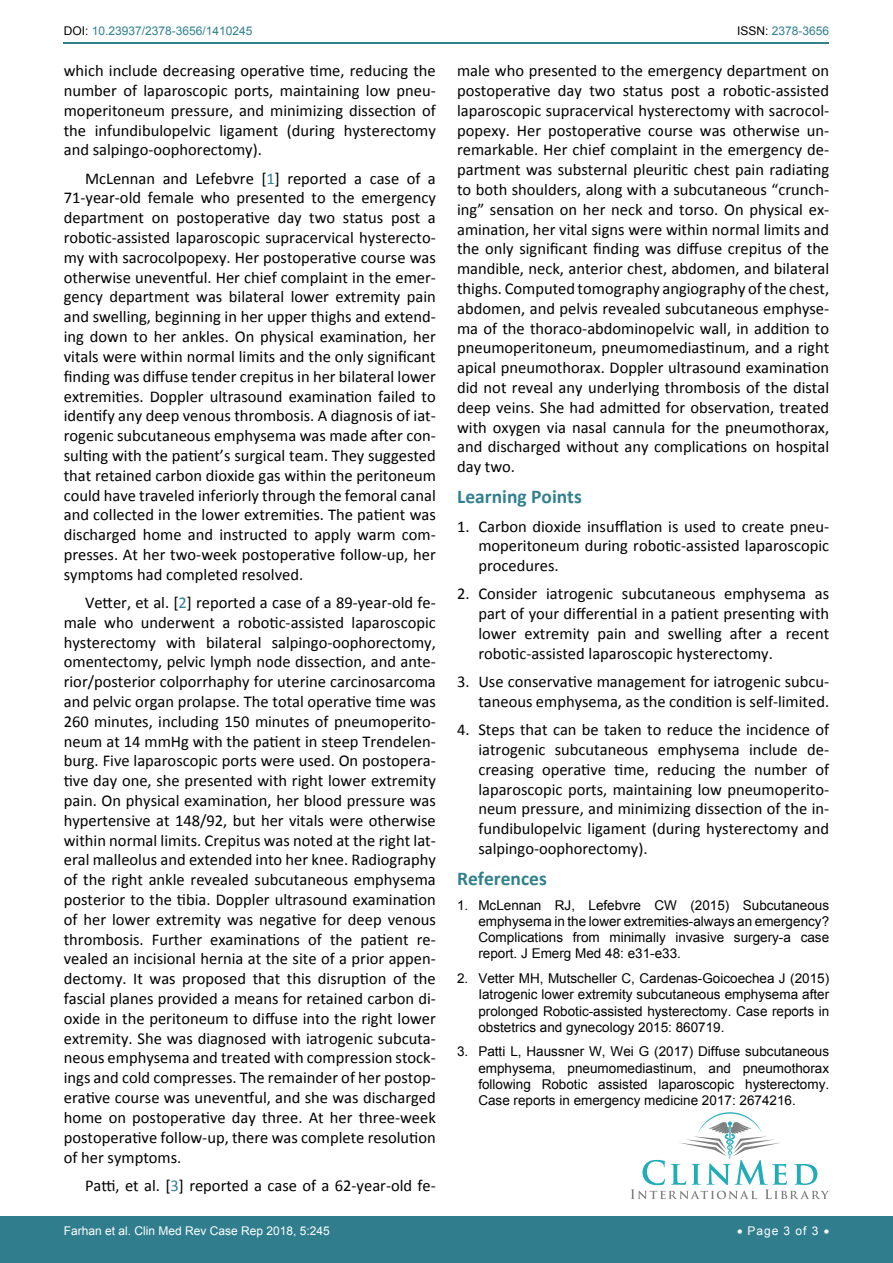
<style>
.page{position:relative;width:893px;height:1263px;background:#fff}
.page>*{position:absolute;margin:0;border:0;box-sizing:border-box;transform-origin:0 0}
.t1{font:700 19.5px "Calibri";color:#30808d}
.t2{font:16.5px/19.8px "Calibri";color:#000;text-align:justify}
.t3{font:13.5px/16.2px "Arial";color:#000;text-align:justify}
.t4{font:12px "Arial";color:#fff}
.t5{font:12px "Arial";color:#30808d}
.s1{color:#000}
.s2{color:#30808d}
</style>
<div class="page">
<hr style="left:64px;top:43px;width:765px;height:1px;background:#30808d">
<div style="left:0;top:1217px;width:893px;height:46px;background:#307d8d"></div>
<svg style="left:631px;top:1112px;width:198px;height:87px"></svg>
<p class="t5" style="left:64px;top:23px;width:190px"><span class="s1">DOI:</span> 10.23937/2378-3656/1410245</p>
<p class="t5" style="left:737px;top:23px;width:94px"><span class="s1">ISSN:</span> 2378-3656</p>
<p class="t2" style="left:64px;top:61px;width:374px">which include decreasing operative time, reducing the number of laparoscopic ports, maintaining low pneu&shy;moperitoneum pressure, and minimizing dissection of the infundibulopelvic ligament (during hysterectomy and salpingo-oophorectomy).</p>
<p class="t2" style="left:64px;top:168px;width:374px;text-indent:21px">McLennan and Lefebvre [<span class="s2">1</span>] reported a case of a 71-year-old female who presented to the emergency department on postoperative day two status post a robotic-assisted laparoscopic supracervical hysterecto&shy;my with sacrocolpopexy. Her postoperative course was otherwise uneventful. Her chief complaint in the emer&shy;gency department was bilateral lower extremity pain and swelling, beginning in her upper thighs and extend&shy;ing down to her ankles. On physical examination, her vitals were within normal limits and the only significant finding was diffuse tender crepitus in her bilateral lower extremities. Doppler ultrasound examination failed to identify any deep venous thrombosis. A diagnosis of iat&shy;rogenic subcutaneous emphysema was made after con&shy;sulting with the patient’s surgical team. They suggested that retained carbon dioxide gas within the peritoneum could have traveled inferiorly through the femoral canal and collected in the lower extremities. The patient was discharged home and instructed to apply warm com&shy;presses. At her two-week postoperative follow-up, her symptoms had completed resolved.</p>
<p class="t2" style="left:64px;top:593px;width:374px;text-indent:21px">Vetter, et al. [<span class="s2">2</span>] reported a case of a 89-year-old fe&shy;male who underwent a robotic-assisted laparoscopic hysterectomy with bilateral salpingo-oophorectomy, omentectomy, pelvic lymph node dissection, and ante&shy;rior/posterior colporrhaphy for uterine carcinosarcoma and pelvic organ prolapse. The total operative time was 260 minutes, including 150 minutes of pneumoperito&shy;neum at 14 mmHg with the patient in steep Trendelen&shy;burg. Five laparoscopic ports were used. On postopera&shy;tive day one, she presented with right lower extremity pain. On physical examination, her blood pressure was hypertensive at 148/92, but her vitals were otherwise within normal limits. Crepitus was noted at the right lat&shy;eral malleolus and extended into her knee. Radiography of the right ankle revealed subcutaneous emphysema posterior to the tibia. Doppler ultrasound examination of her lower extremity was negative for deep venous thrombosis. Further examinations of the patient re&shy;vealed an incisional hernia at the site of a prior appen&shy;dectomy. It was proposed that this disruption of the fascial planes provided a means for retained carbon di&shy;oxide in the peritoneum to diffuse into the right lower extremity. She was diagnosed with iatrogenic subcuta&shy;neous emphysema and treated with compression stock&shy;ings and cold compresses. The remainder of her postop&shy;erative course was uneventful, and she was discharged home on postoperative day three. At her three-week postoperative follow-up, there was complete resolution of her symptoms.</p>
<p class="t2" style="left:85px;top:1175px;width:352px">Patti, et al. [<span class="s2">3</span>] reported a case of a 62-year-old fe-</p>
<p class="t2" style="left:457px;top:61px;width:374px">male who presented to the emergency department on postoperative day two status post a robotic-assisted laparoscopic supracervical hysterectomy with sacrocol&shy;popexy. Her postoperative course was otherwise un&shy;remarkable. Her chief complaint in the emergency de&shy;partment was substernal pleuritic chest pain radiating to both shoulders, along with a subcutaneous “crunch&shy;ing” sensation on her neck and torso. On physical ex&shy;amination, her vital signs were within normal limits and the only significant finding was diffuse crepitus of the mandible, neck, anterior chest, abdomen, and bilateral thighs. Computed tomography angiography of the chest, abdomen, and pelvis revealed subcutaneous emphyse&shy;ma of the thoraco-abdominopelvic wall, in addition to pneumoperitoneum, pneumomediastinum, and a right apical pneumothorax. Doppler ultrasound examination did not reveal any underlying thrombosis of the distal deep veins. She had admitted for observation, treated with oxygen via nasal cannula for the pneumothorax, and discharged without any complications on hospital day two.</p>
<p class="t1" style="left:457px;top:484px;width:126px">Learning Points</p>
<p class="t2" style="left:478px;top:516px;width:352px;text-indent:-21px">1. Carbon dioxide insufflation is used to create pneu&shy;moperitoneum during robotic-assisted laparoscopic procedures.</p>
<p class="t2" style="left:478px;top:584px;width:352px;text-indent:-21px">2. Consider iatrogenic subcutaneous emphysema as part of your differential in a patient presenting with lower extremity pain and swelling after a recent robotic-assisted laparoscopic hysterectomy.</p>
<p class="t2" style="left:457px;top:672px;width:374px;text-align:right">3. Use conservative management for iatrogenic subcu&shy;taneous emphysema, as the condition is self-limited.</p>
<p class="t2" style="left:478px;top:720px;width:352px;text-indent:-21px">4. Steps that can be taken to reduce the incidence of iatrogenic subcutaneous emphysema include de&shy;creasing operative time, reducing the number of laparoscopic ports, maintaining low pneumoperito&shy;neum pressure, and minimizing dissection of the in&shy;fundibulopelvic ligament (during hysterectomy and salpingo-oophorectomy).</p>
<p class="t1" style="left:457px;top:866px;width:91px">References</p>
<p class="t3" style="left:478px;top:897px;width:352px;text-indent:-21px">1. McLennan RJ, Lefebvre CW (2015) Subcutaneous emphysema in the lower extremities-always an emergency?<br>Complications from minimally invasive surgery-a case report. J Emerg Med 48: e31-e33.</p>
<p class="t3" style="left:478px;top:970px;width:352px;text-indent:-21px">2. Vetter MH, Mutscheller C, Cardenas-Goicoechea J (2015)<br>Iatrogenic lower extremity subcutaneous emphysema after prolonged Robotic-assisted hysterectomy. Case reports in obstetrics and gynecology 2015: 860719.</p>
<p class="t3" style="left:478px;top:1044px;width:352px;text-indent:-21px">3. Patti L, Haussner W, Wei G (2017) Diffuse subcutaneous emphysema, pneumomediastinum, and pneumothorax following Robotic assisted laparoscopic hysterectomy.<br>Case reports in emergency medicine 2017: 2674216.</p>
<p class="t4" style="left:64px;top:1223px;width:268px">Farhan et al. Clin Med Rev Case Rep 2018, 5:245</p>
<p class="t4" style="left:737px;top:1223px;width:94px">• Page 3 of 3 •</p>
</div>
